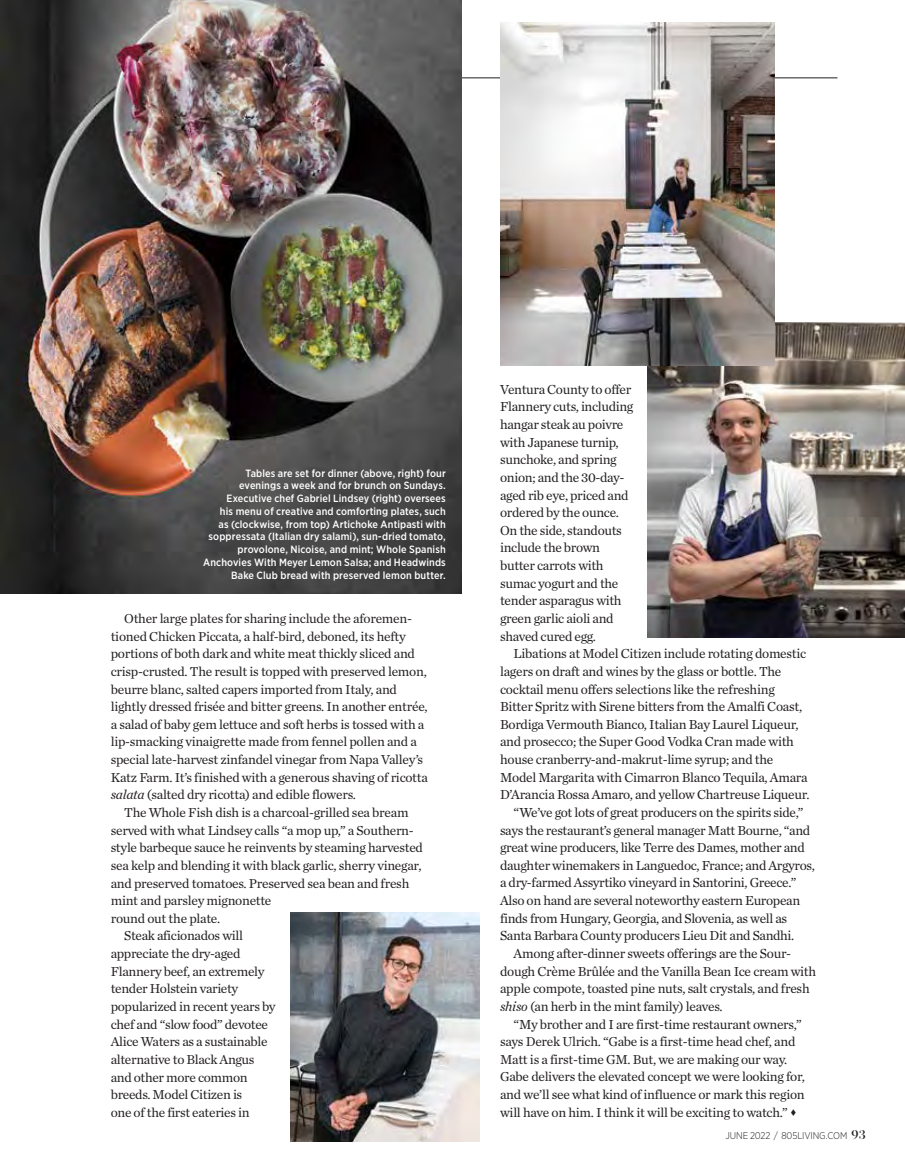
<style>
.page{position:relative;width:905px;height:1175px;background:#fff}
.page>*{position:absolute;margin:0;border:0;box-sizing:border-box;transform-origin:0 0}
.t1{font:13.65px/17.7px "Chronicle Text G1";letter-spacing:-.025em;color:#231f20}
.t2{font:13.5px/17.7px "Chronicle Text G1";letter-spacing:-.02em;color:#231f20}
.t3{font:500 10.5px/12.8px "Gotham Narrow";letter-spacing:.01em;color:#fff;text-align:right}
.t4{font:300 9.75px "Gotham Narrow";letter-spacing:-.015em;color:#231f20}
.s1{font-style:italic}
.s2{font-size:13.65px}
.s3{font-family:"Acta Display";font-weight:500;font-size:13.5px}
</style>
<div class="page">
<hr style="left:68px;top:78px;width:769px;height:1px;background:#231f20">
<img style="left:0;top:0;width:461px;height:594px">
<img style="left:647px;top:323px;width:257px;height:314px">
<img style="left:291px;top:912px;width:189px;height:229px">
<img style="left:500px;top:23px;width:274px;height:342px">
<p class="t3" style="left:203px;top:466px;width:244px">Tables are set for dinner (above, right) four evenings a week and for brunch on Sundays.<br>Executive chef Gabriel Lindsey (right) oversees<br>his menu of creative and comforting plates, such<br>as (clockwise, from top) Artichoke Antipasti with soppressata (Italian dry salami), sun-dried tomato, provolone, Nicoise, and mint; Whole Spanish Anchovies With Meyer Lemon Salsa; and Headwinds Bake Club bread with preserved lemon butter.</p>
<p class="t2" style="left:111px;top:609px;width:318px;text-indent:14px">Other large plates for sharing include the aforemen&shy;tioned Chicken Piccata, a half-bird, deboned, its hefty portions of both dark and white meat thickly sliced and crisp-crusted. The result is topped with preserved lemon, beurre blanc, salted capers imported from Italy, and lightly dressed frisée and bitter greens. In another entrée, a salad of baby gem lettuce and soft herbs is tossed with a lip-smacking vinaigrette made from fennel pollen and a special late-harvest zinfandel vinegar from Napa Valley’s Katz Farm. It’s finished with a generous shaving of ricotta <span class="s1">salata</span> (salted dry ricotta) and edible flowers.</p>
<p class="t2" style="left:124px;top:803px;width:286px">The Whole Fish dish is a charcoal-grilled sea bream</p>
<p class="t2" style="left:111px;top:820px;width:304px">served with what Lindsey calls “a mop up,” a Southern-</p>
<p class="t2" style="left:111px;top:838px;width:314px">style barbeque sauce he reinvents by steaming harvested</p>
<p class="t2" style="left:111px;top:855px;width:312px">sea kelp and blending it with black garlic, sherry vinegar,</p>
<p class="t2" style="left:111px;top:873px;width:300px">and preserved tomatoes. Preserved sea bean and fresh</p>
<p class="t2" style="left:111px;top:891px;width:162px">mint and parsley mignonette</p>
<p class="t2" style="left:111px;top:908px;width:111px">round out the plate.</p>
<p class="t2" style="left:124px;top:926px;width:120px">Steak aficionados will</p>
<p class="t2" style="left:111px;top:944px;width:131px">appreciate the dry-aged</p>
<p class="t2" style="left:111px;top:961px;width:155px">Flannery beef, an extremely</p>
<p class="t2" style="left:111px;top:979px;width:129px">tender Holstein variety</p>
<p class="t2" style="left:111px;top:996px;width:166px">popularized in recent years by</p>
<p class="t2" style="left:111px;top:1014px;width:159px">chef and “slow food” devotee</p>
<p class="t2" style="left:111px;top:1032px;width:158px">Alice Waters as a sustainable</p>
<p class="t2" style="left:111px;top:1049px;width:145px">alternative to Black Angus</p>
<p class="t2" style="left:111px;top:1067px;width:138px">and other more common</p>
<p class="t2" style="left:111px;top:1085px;width:133px">breeds. Model Citizen is</p>
<p class="t2" style="left:111px;top:1102px;width:140px">one of the first eateries <span class="s2">in</span></p>
<p class="t1" style="left:500px;top:379px;width:135px">Ventura County to offer<br>Flannery cuts, including hangar steak au poivre with Japanese turnip, sunchoke, and spring onion; and the 30-day&shy;aged rib eye, priced and ordered by the ounce.<br>On the side, standouts include the brown butter carrots with sumac yogurt and the tender asparagus with green garlic aioli and shaved cured egg.</p>
<p class="t1" style="left:513px;top:644px;width:294px">Libations at Model Citizen include rotating domestic</p>
<p class="t1" style="left:500px;top:661px;width:283px">lagers on draft and wines by the glass or bottle. The</p>
<p class="t1" style="left:500px;top:679px;width:276px">cocktail menu offers selections like the refreshing</p>
<p class="t1" style="left:500px;top:697px;width:303px">Bitter Spritz with Sirene bitters from the Amalfi Coast,</p>
<p class="t1" style="left:500px;top:714px;width:300px">Bordiga Vermouth Bianco, Italian Bay Laurel Liqueur,</p>
<p class="t1" style="left:500px;top:732px;width:295px">and prosecco; the Super Good Vodka Cran made with</p>
<p class="t1" style="left:500px;top:750px;width:275px">house cranberry-and-makrut-lime syrup; and the</p>
<p class="t1" style="left:500px;top:767px;width:309px">Model Margarita with Cimarron Blanco Tequila, Amara</p>
<p class="t1" style="left:500px;top:785px;width:311px">D’Arancia Rossa Amaro, and yellow Chartreuse Liqueur.</p>
<p class="t1" style="left:513px;top:802px;width:291px">“We’ve got lots of great producers on the spirits side,”</p>
<p class="t1" style="left:500px;top:820px;width:312px">says the restaurant’s general manager Matt Bourne, “and</p>
<p class="t1" style="left:500px;top:838px;width:306px">great wine producers, like Terre des Dames, mother and</p>
<p class="t1" style="left:500px;top:855px;width:316px">daughter winemakers in Languedoc, France; and Argyros,</p>
<p class="t1" style="left:500px;top:873px;width:298px">a dry-farmed Assyrtiko vineyard in Santorini, Greece.”</p>
<p class="t1" style="left:500px;top:891px;width:301px">Also on hand are several noteworthy eastern European</p>
<p class="t1" style="left:500px;top:908px;width:289px">finds from Hungary, Georgia, and Slovenia, as well as</p>
<p class="t1" style="left:500px;top:926px;width:296px">Santa Barbara County producers Lieu Dit and Sandhi.</p>
<p class="t1" style="left:513px;top:943px;width:279px">Among after-dinner sweets offerings are the Sour-</p>
<p class="t1" style="left:500px;top:961px;width:318px">dough Crème Brûlée and the Vanilla Bean Ice cream with</p>
<p class="t1" style="left:500px;top:979px;width:311px">apple compote, toasted pine nuts, salt crystals, and fresh</p>
<p class="t1" style="left:500px;top:996px;width:224px"><span class="s1">shiso</span> (an herb in the mint family) leaves.</p>
<p class="t1" style="left:513px;top:1014px;width:289px">“My brother and I are first-time restaurant owners,”</p>
<p class="t2" style="left:500px;top:1032px;width:306px">says Derek Ulrich. “Gabe is a first-time head chef, and Matt is a first-time GM. But, we are making our way.<br>Gabe delivers the elevated concept we were looking for, and we’ll see what kind of influence or mark this region will have on him. I think it will be exciting to watch.” •</p>
<p class="t4" style="left:725px;top:1129px;width:142px">JUNE 2022 / 805LIVING.COM <span class="s3">93</span></p>
</div>
